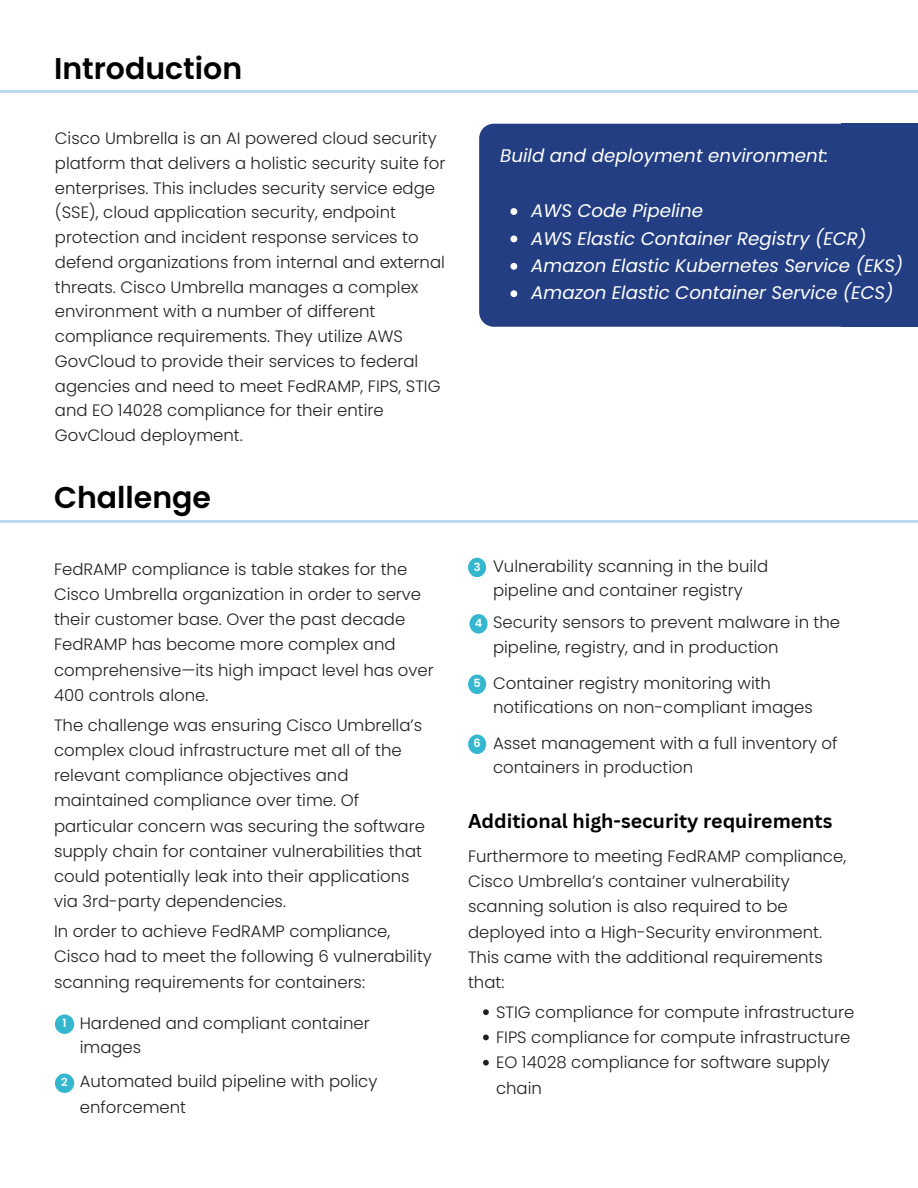
<style>
.page{position:relative;width:918px;height:1188px;background:#fff}
.page>*{position:absolute;margin:0;border:0;box-sizing:border-box;transform-origin:0 0}
.t1{font:600 30px "Poppins";color:#000}
.t2{font:700 19.5px "Canva Sans";color:#000}
.t3{font:italic 18.3px "Poppins";color:#fff}
.t4{font:300 16.5px/25.2px "Poppins";color:#231f20}
.t5{font:600 11.25px "Poppins";color:#fff}
</style>
<div class="page">
<hr style="left:0;top:90px;width:918px;height:3px;background:#b9daef">
<div style="left:842px;top:124px;width:76px;height:203px;background:#233e82"></div>
<div style="left:479px;top:124px;width:363px;height:203px;background:#233e82"></div>
<hr style="left:0;top:520px;width:918px;height:3px;background:#b9daef">
<svg style="left:483px;top:1009px;width:6px;height:6px"></svg>
<svg style="left:483px;top:1035px;width:6px;height:5px"></svg>
<svg style="left:483px;top:1060px;width:6px;height:6px"></svg>
<svg style="left:510px;top:208px;width:7px;height:7px"></svg>
<svg style="left:510px;top:236px;width:7px;height:6px"></svg>
<svg style="left:510px;top:263px;width:7px;height:7px"></svg>
<svg style="left:510px;top:290px;width:7px;height:7px"></svg>
<div style="left:55px;top:1014px;width:19px;height:20px;background:#34b7cf;border-radius:50%"></div>
<div style="left:55px;top:1073px;width:19px;height:20px;background:#34b7cf;border-radius:50%"></div>
<div style="left:468px;top:558px;width:18px;height:19px;background:#34b7cf;border-radius:50%"></div>
<div style="left:469px;top:614px;width:19px;height:20px;background:#34b7cf;border-radius:50%"></div>
<div style="left:468px;top:675px;width:18px;height:19px;background:#34b7cf;border-radius:50%"></div>
<div style="left:468px;top:735px;width:18px;height:19px;background:#34b7cf;border-radius:50%"></div>
<p class="t1" style="left:54px;top:47px;width:190px">Introduction</p>
<p class="t4" style="left:55px;top:126px;width:392px;line-height:24.8px">Cisco Umbrella is an AI powered cloud security platform that delivers a holistic security suite for enterprises. This includes security service edge (SSE), cloud application security, endpoint protection and incident response services to defend organizations from internal and external threats. Cisco Umbrella manages a complex environment with a number of different compliance requirements. They utilize AWS GovCloud to provide their services to federal agencies and need to meet FedRAMP, FIPS, STIG and EO 14028 compliance for their entire GovCloud deployment.</p>
<p class="t1" style="left:54px;top:477px;width:159px">Challenge</p>
<h1 class="t4" style="left:54px;top:556px;width:381px">FedRAMP compliance is table stakes for the Cisco Umbrella organization in order to serve their customer base. Over the past decade FedRAMP has become more complex and comprehensive—its high impact level has over 400 controls alone.</h1>
<p class="t4" style="left:54px;top:712px;width:373px">The challenge was ensuring Cisco Umbrella’s complex cloud infrastructure met all of the relevant compliance objectives and maintained compliance over time. Of particular concern was securing the software supply chain for container vulnerabilities that could potentially leak into their applications via 3rd-party dependencies.</p>
<h3 class="t4" style="left:54px;top:919px;width:379px">In order to achieve FedRAMP compliance,<br>Cisco had to meet the following 6 vulnerability scanning requirements for containers:</h3>
<p class="t5" style="left:63px;top:1015px;width:6px">1</p>
<p class="t5" style="left:61px;top:1075px;width:8px">2</p>
<p class="t4" style="left:80px;top:1011px;width:291px;line-height:24.8px">Hardened and compliant container images</p>
<p class="t4" style="left:80px;top:1068px;width:299px;line-height:25.8px">Automated build pipeline with policy enforcement</p>
<p class="t3" style="left:500px;top:143px;width:330px">Build and deployment environment:</p>
<p class="t3" style="left:531px;top:198px;width:173px">AWS Code Pipeline</p>
<p class="t3" style="left:531px;top:225px;width:337px">AWS Elastic Container Registry (ECR)</p>
<p class="t3" style="left:531px;top:253px;width:374px">Amazon Elastic Kubernetes Service (EKS)</p>
<p class="t3" style="left:531px;top:280px;width:364px">Amazon Elastic Container Service (ECS)</p>
<p class="t5" style="left:474px;top:559px;width:8px">3</p>
<h2 class="t5" style="left:475px;top:615px;width:9px">4</h2>
<p class="t5" style="left:473px;top:676px;width:9px">5</p>
<p class="t5" style="left:474px;top:736px;width:9px">6</p>
<p class="t4" style="left:493px;top:554px;width:277px;line-height:24.8px">Vulnerability scanning in the build pipeline and container registry</p>
<p class="t4" style="left:493px;top:610px;width:349px;line-height:24.8px">Security sensors to prevent malware in the pipeline, registry, and in production</p>
<p class="t4" style="left:493px;top:670px;width:321px;line-height:24.8px">Container registry monitoring with notifications on non-compliant images</p>
<p class="t4" style="left:493px;top:730px;width:346px;line-height:24.8px">Asset management with a full inventory of containers in production</p>
<p class="t2" style="left:468px;top:807px;width:366px">Additional high-security requirements</p>
<p class="t4" style="left:468px;top:843px;width:380px">Furthermore to meeting FedRAMP compliance, Cisco Umbrella’s container vulnerability scanning solution is also required to be deployed into a High-Security environment.</p>
<p class="t4" style="left:468px;top:944px;width:356px">This came with the additional requirements that:</p>
<p class="t4" style="left:496px;top:999px;width:360px">STIG compliance for compute infrastructure</p>
<h1 class="t4" style="left:496px;top:1025px;width:356px">FIPS compliance for compute infrastructure</h1>
<p class="t4" style="left:496px;top:1050px;width:335px">EO 14028 compliance for software supply chain</p>
</div>
